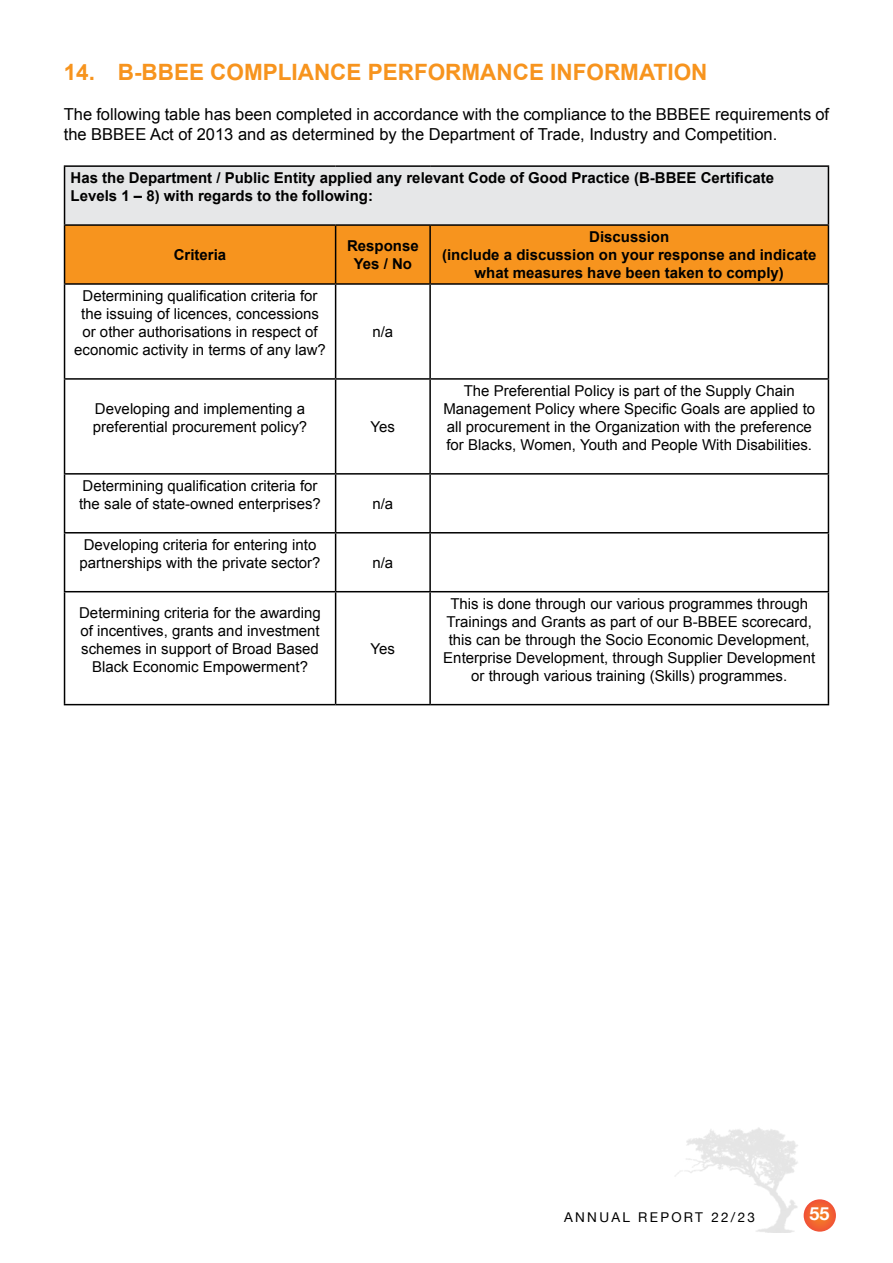
<style>
.page{position:relative;width:893px;height:1263px;background:#fff}
.page>*{position:absolute;margin:0;border:0;box-sizing:border-box;transform-origin:0 0}
.t1{font:700 22.5px "Arial";color:#f7941e}
.t2{font:700 18px "Helvetica Neue";color:#fff}
.t3{font:16.5px/19.8px "Arial";color:#000}
.t4{font:15px/18px "Arial";color:#000;text-align:center}
.t5{font:700 15px/18px "Arial";color:#000;text-align:center}
.t6{font:13.5px "Helvetica Neue";letter-spacing:.17em;color:#000}
</style>
<div class="page">
<div style="left:65px;top:166px;width:763px;height:59px;background:#e6e7e8"></div>
<div style="left:65px;top:226px;width:763px;height:57px;background:#f7941e"></div>
<hr style="left:64px;top:165px;width:272px;height:2px;background:#000">
<hr style="left:64px;top:167px;width:1px;height:57px;background:#000">
<hr style="left:336px;top:165px;width:94px;height:2px;background:#000">
<hr style="left:430px;top:165px;width:399px;height:2px;background:#000">
<hr style="left:828px;top:167px;width:1px;height:57px;background:#000">
<hr style="left:64px;top:224px;width:272px;height:2px;background:#000">
<hr style="left:64px;top:226px;width:1px;height:57px;background:#000">
<hr style="left:336px;top:224px;width:94px;height:2px;background:#000">
<hr style="left:335px;top:226px;width:1px;height:57px;background:#000">
<hr style="left:430px;top:224px;width:399px;height:2px;background:#000">
<hr style="left:429px;top:226px;width:2px;height:57px;background:#000">
<hr style="left:828px;top:226px;width:1px;height:57px;background:#000">
<hr style="left:64px;top:283px;width:272px;height:2px;background:#000">
<hr style="left:64px;top:285px;width:1px;height:93px;background:#000">
<hr style="left:336px;top:283px;width:94px;height:2px;background:#000">
<hr style="left:335px;top:285px;width:1px;height:93px;background:#000">
<hr style="left:430px;top:283px;width:399px;height:2px;background:#000">
<hr style="left:429px;top:285px;width:2px;height:93px;background:#000">
<hr style="left:828px;top:285px;width:1px;height:93px;background:#000">
<hr style="left:64px;top:378px;width:272px;height:2px;background:#000">
<hr style="left:64px;top:380px;width:1px;height:93px;background:#000">
<hr style="left:336px;top:378px;width:94px;height:2px;background:#000">
<hr style="left:335px;top:380px;width:1px;height:93px;background:#000">
<hr style="left:430px;top:378px;width:399px;height:2px;background:#000">
<hr style="left:429px;top:380px;width:2px;height:93px;background:#000">
<hr style="left:828px;top:380px;width:1px;height:93px;background:#000">
<hr style="left:64px;top:473px;width:272px;height:2px;background:#000">
<hr style="left:64px;top:475px;width:1px;height:57px;background:#000">
<hr style="left:336px;top:473px;width:94px;height:2px;background:#000">
<hr style="left:335px;top:475px;width:1px;height:57px;background:#000">
<hr style="left:430px;top:473px;width:399px;height:2px;background:#000">
<hr style="left:429px;top:475px;width:2px;height:57px;background:#000">
<hr style="left:828px;top:475px;width:1px;height:57px;background:#000">
<hr style="left:64px;top:532px;width:272px;height:1px;background:#000">
<hr style="left:64px;top:533px;width:1px;height:58px;background:#000">
<hr style="left:336px;top:532px;width:94px;height:1px;background:#000">
<hr style="left:335px;top:533px;width:1px;height:58px;background:#000">
<hr style="left:430px;top:532px;width:399px;height:1px;background:#000">
<hr style="left:429px;top:533px;width:2px;height:58px;background:#000">
<hr style="left:828px;top:533px;width:1px;height:58px;background:#000">
<hr style="left:64px;top:591px;width:272px;height:1px;background:#000">
<hr style="left:64px;top:592px;width:1px;height:112px;background:#000">
<hr style="left:336px;top:591px;width:94px;height:1px;background:#000">
<hr style="left:335px;top:592px;width:1px;height:112px;background:#000">
<hr style="left:430px;top:591px;width:399px;height:1px;background:#000">
<hr style="left:429px;top:592px;width:2px;height:112px;background:#000">
<hr style="left:828px;top:592px;width:1px;height:112px;background:#000">
<hr style="left:64px;top:704px;width:272px;height:1px;background:#000">
<hr style="left:336px;top:704px;width:94px;height:1px;background:#000">
<hr style="left:430px;top:704px;width:399px;height:1px;background:#000">
<img style="left:675px;top:1127px;width:141px;height:106px">
<svg style="left:804px;top:1199px;width:32px;height:33px"></svg>
<h1 class="t1" style="left:64px;top:57px;width:645px">14. B-BBEE COMPLIANCE PERFORMANCE INFORMATION</h1>
<p class="t3" style="left:64px;top:104px;width:767px">The following table has been completed in accordance with the compliance to the BBBEE requirements of the BBBEE Act of 2013 and as determined by the Department of Trade, Industry and Competition.</p>
<p class="t5" style="left:71px;top:169px;width:705px;text-align:left">Has the Department / Public Entity applied any relevant Code of Good Practice (B-BBEE Certificate<br>Levels 1 – 8) with regards to the following:</p>
<p class="t5" style="left:174px;top:246px;width:54px">Criteria</p>
<p class="t5" style="left:347px;top:237px;width:73px">Response<br>Yes / No</p>
<p class="t5" style="left:442px;top:228px;width:376px">Discussion<br>(include a discussion on your response and indicate what measures have been taken to comply)</p>
<p class="t4" style="left:74px;top:287px;width:253px">Determining qualification criteria for the issuing of licences, concessions or other authorisations in respect of economic activity in terms of any law?</p>
<p class="t4" style="left:372px;top:323px;width:22px">n/a</p>
<p class="t4" style="left:93px;top:400px;width:216px;text-align:left">Developing and implementing a preferential procurement policy?</p>
<p class="t4" style="left:79px;top:477px;width:243px;text-align:left">Determining qualification criteria for the sale of state-owned enterprises?</p>
<p class="t4" style="left:80px;top:536px;width:242px;text-align:left">Developing criteria for entering into partnerships with the private sector?</p>
<p class="t4" style="left:79px;top:603px;width:243px">Determining criteria for the awarding of incentives, grants and investment schemes in support of Broad Based Black Economic Empowerment?</p>
<p class="t4" style="left:371px;top:418px;width:26px">Yes</p>
<p class="t4" style="left:372px;top:495px;width:22px">n/a</p>
<p class="t4" style="left:372px;top:554px;width:22px">n/a</p>
<p class="t4" style="left:371px;top:639px;width:26px">Yes</p>
<p class="t4" style="left:443px;top:382px;width:373px">The Preferential Policy is part of the Supply Chain Management Policy where Specific Goals are applied to all procurement in the Organization with the preference for Blacks, Women, Youth and People With Disabilities.</p>
<p class="t4" style="left:443px;top:594px;width:373px">This is done through our various programmes through Trainings and Grants as part of our B-BBEE scorecard, this can be through the Socio Economic Development, Enterprise Development, through Supplier Development or through various training (Skills) programmes.</p>
<p class="t6" style="left:564px;top:1208px;width:192px">ANNUAL REPORT 22/23</p>
<p class="t2" style="left:809px;top:1200px;width:22px">55</p>
</div>
